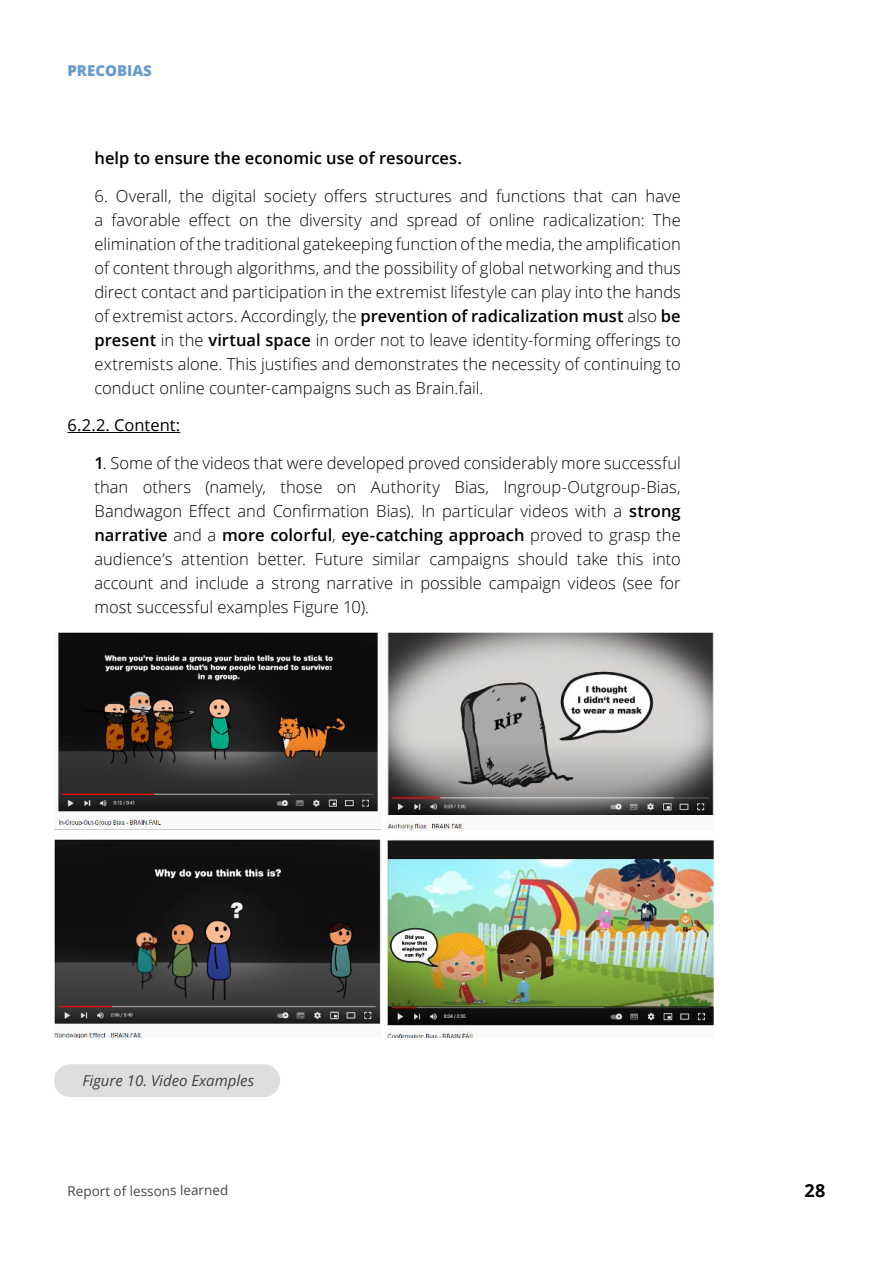
<style>
.page{position:relative;width:893px;height:1263px;background:#fff}
.page>*{position:absolute;margin:0;border:0;box-sizing:border-box;transform-origin:0 0}
.t1{font:700 18px "Open Sans";color:#000}
.t2{font:300 16.5px/24px "Open Sans";color:#000;text-align:justify}
.t3{font:600 16.5px "Open Sans";color:#000}
.t4{font:16.5px "Open Sans";color:#000}
.t5{font:italic 15px "Open Sans";color:#424242}
.t6{font:800 15px "Open Sans";color:#6999d1}
.t7{font:13.5px "Open Sans";letter-spacing:-.01em;color:#474747}
.s1{font-weight:600}
</style>
<div class="page">
<hr style="left:68px;top:432px;width:112px;height:1px;background:#000">
<img style="left:58px;top:632px;width:320px;height:194px">
<img style="left:54px;top:840px;width:327px;height:198px">
<img style="left:387px;top:632px;width:327px;height:198px">
<img style="left:387px;top:840px;width:327px;height:198px">
<div style="left:54px;top:1064px;width:226px;height:33px;background:#dedede;border-radius:16px"></div>
<p class="t6" style="left:68px;top:59px;width:86px">PRECOBIAS</p>
<p class="t3" style="left:94px;top:147px;width:369px">help to ensure the economic use of resources.</p>
<p class="t2" style="left:94px;top:183px;width:588px">6. Overall, the digital society offers structures and functions that can have a favorable effect on the diversity and spread of online radicalization: The elimination of the traditional gatekeeping function of the media, the amplification of content through algorithms, and the possibility of global networking and thus direct contact and participation in the extremist lifestyle can play into the hands of extremist actors. Accordingly, the <span class="s1">prevention of radicalization must</span> also <span class="s1">be present</span> in the <span class="s1">virtual space</span> in order not to leave identity-forming offerings to extremists alone. This justifies and demonstrates the necessity of continuing to conduct online counter-campaigns such as Brain.fail.</p>
<p class="t4" style="left:68px;top:414px;width:114px">6.2.2. Content:</p>
<p class="t2" style="left:94px;top:450px;width:588px"><span class="s1">1</span>. Some of the videos that were developed proved considerably more successful than others (namely, those on Authority Bias, Ingroup-Outgroup-Bias, Bandwagon Effect and Confirmation Bias). In particular videos with a <span class="s1">strong narrative</span> and a <span class="s1">more colorful</span>, <span class="s1">eye-catching approach</span> proved to grasp the audience’s attention better. Future similar campaigns should take this into account and include a strong narrative in possible campaign videos (see for most successful examples Figure 10).</p>
<p class="t5" style="left:82px;top:1070px;width:173px">Figure 10. Video Examples</p>
<p class="t7" style="left:67px;top:1181px;width:162px">Report of lessons learned</p>
<p class="t1" style="left:804px;top:1178px;width:22px">28</p>
</div>
